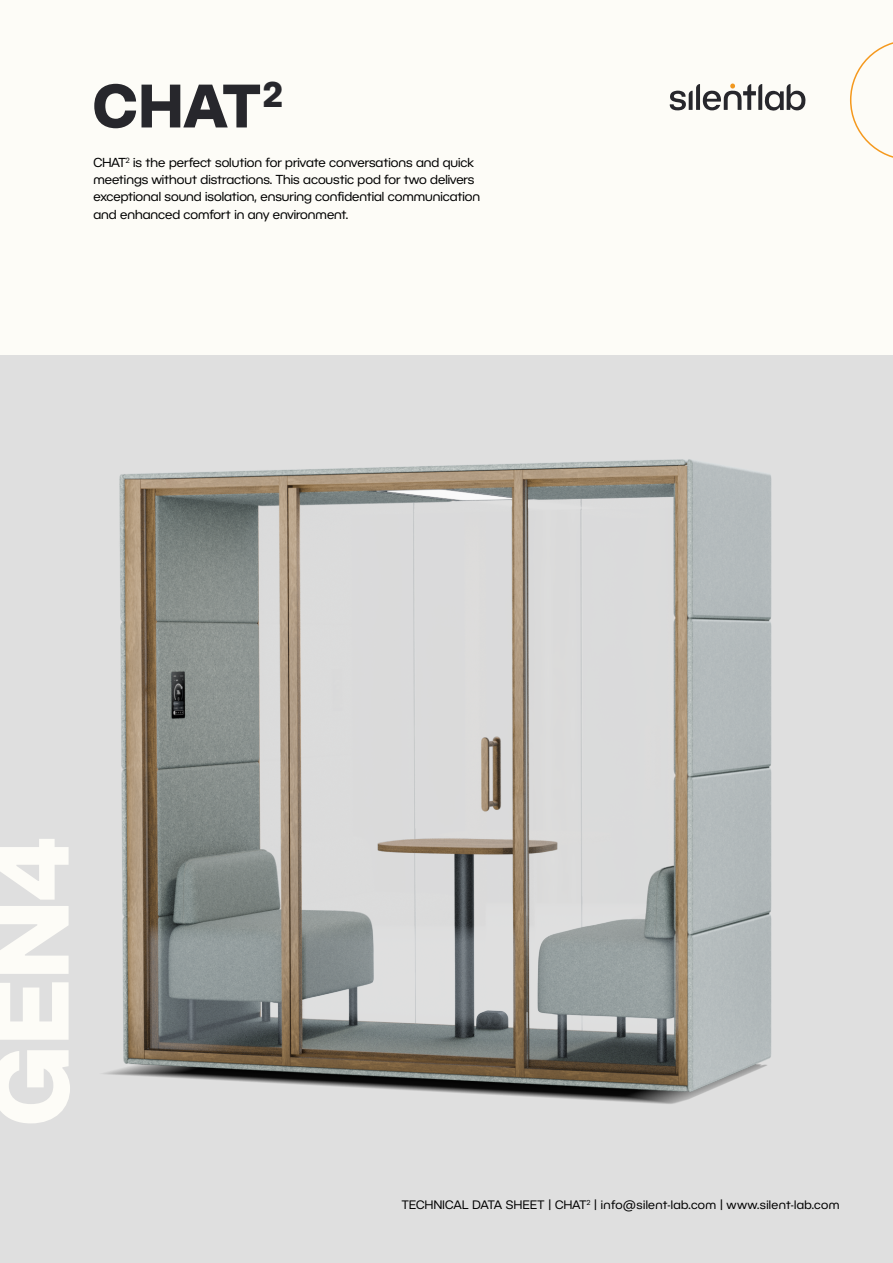
<style>
.page{position:relative;width:893px;height:1263px;background:#fff}
.page>*{position:absolute;margin:0;border:0;box-sizing:border-box;transform-origin:0 0}
.t1{font:700 105px "BC Novatica CYR";color:#fdfcf7}
.t2{font:700 60px "BC Novatica CYR";color:#27272c}
.t3{font:12.75px/17.2px "BC Novatica CYR";color:#000}
.t4{font:12px "BC Novatica CYR";letter-spacing:.03em;color:#000}
</style>
<div class="page">
<div style="left:0;top:0;width:893px;height:355px;background:#fdfcf7"></div>
<svg style="left:670px;top:84px;width:136px;height:27px"></svg>
<svg style="left:850px;top:42px;width:43px;height:116px"></svg>
<div style="left:0;top:355px;width:893px;height:908px;background:#dfdfdf"></div>
<img style="left:103px;top:459px;width:669px;height:645px">
<h2 class="t2" style="left:92px;top:68px;width:193px">CHAT<sup>2</sup></h2>
<p class="t3" style="left:93px;top:153px;width:388px">CHAT<sup>2</sup> is the perfect solution for private conversations and quick meetings without distractions. This acoustic pod for two delivers exceptional sound isolation, ensuring confidential communication and enhanced comfort in any environment.</p>
<h1 class="t1" style="left:-36px;top:1126px;width:290px;rotate:-90deg">GEN4</h1>
<p class="t4" style="left:402px;top:1197px;width:439px">TECHNICAL DATA SHEET | CHAT<sup>2</sup> | info@silent-lab.com | www.silent-lab.com</p>
</div>
